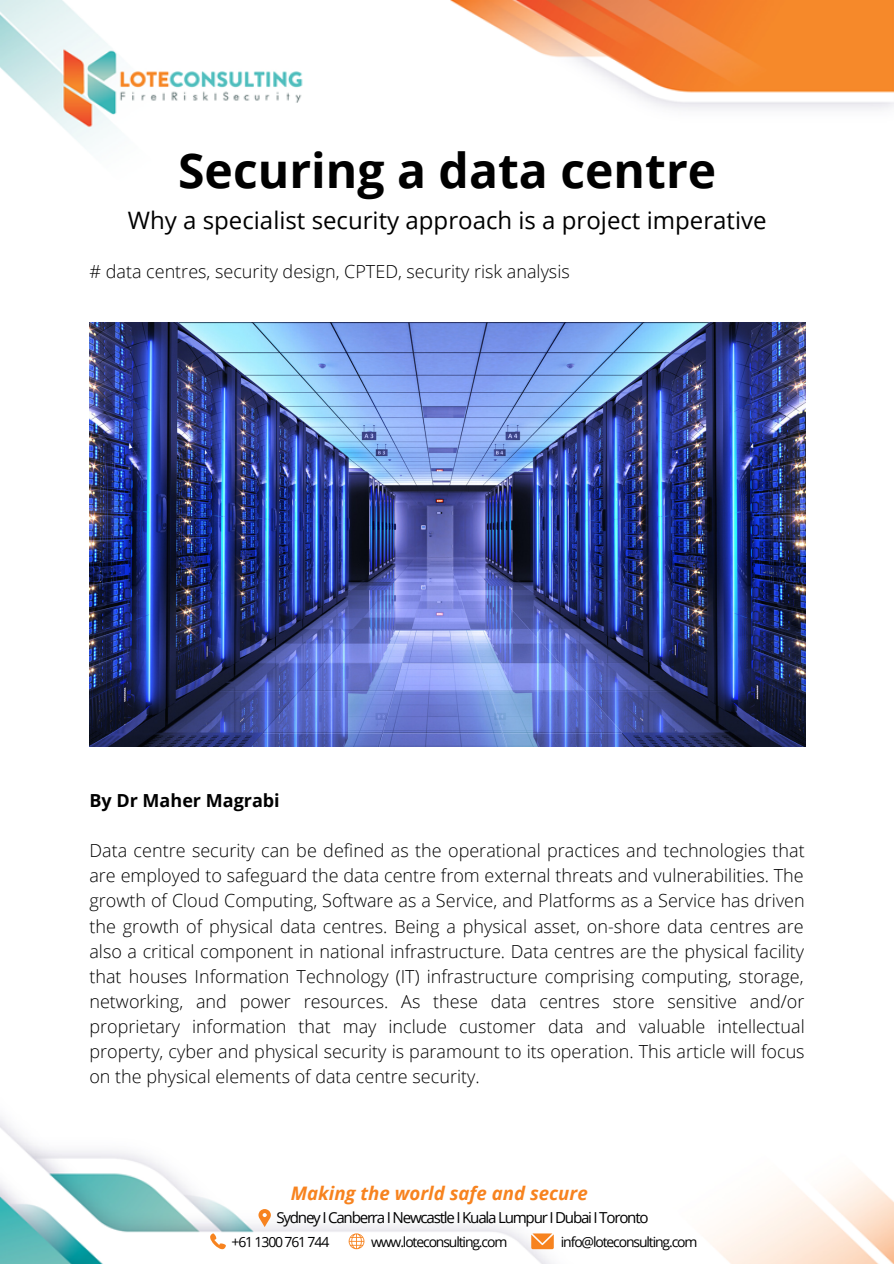
<style>
.page{position:relative;width:894px;height:1264px;background:#fff}
.page>*{position:absolute;margin:0;border:0;box-sizing:border-box;transform-origin:0 0}
.t1{font:700 48px "Open Sans";color:#000}
.t2{font:24px "Open Sans";color:#000}
.t3{font:italic 700 18.6px "Open Sans";color:#f7831f}
.t4{font:300 18px/25px "Open Sans";color:#000;text-align:justify}
.t5{font:700 18px "Open Sans";color:#000}
.t6{font:15.15px "Open Sans";letter-spacing:-.08em;color:#000}
.t7{font:13.95px "Open Sans";letter-spacing:-.08em;color:#000}
</style>
<div class="page">
<img style="left:0;top:0;width:893px;height:1263px">
<svg style="left:258px;top:1208px;width:13px;height:18px"></svg>
<svg style="left:210px;top:1233px;width:16px;height:16px"></svg>
<svg style="left:531px;top:1233px;width:22px;height:16px"></svg>
<svg style="left:348px;top:1233px;width:16px;height:16px"></svg>
<img style="left:89px;top:323px;width:715px;height:423px">
<h1 class="t1" style="left:178px;top:137px;width:539px">Securing a data centre</h1>
<h2 class="t2" style="left:128px;top:203px;width:640px">Why a specialist security approach is a project imperative</h2>
<p class="t4" style="left:89px;top:258px;width:481px"># data centres, security design, CPTED, security risk analysis</p>
<p class="t5" style="left:89px;top:787px;width:192px">By Dr Maher Magrabi</p>
<p class="t4" style="left:89px;top:837px;width:716px">Data centre security can be defined as the operational practices and technologies that are employed to safeguard the data centre from external threats and vulnerabilities. The growth of Cloud Computing, Software as a Service, and Platforms as a Service has driven the growth of physical data centres. Being a physical asset, on-shore data centres are also a critical component in national infrastructure. Data centres are the physical facility that houses Information Technology (IT) infrastructure comprising computing, storage, networking, and power resources. As these data centres store sensitive and/or proprietary information that may include customer data and valuable intellectual property, cyber and physical security is paramount to its operation. This article will focus on the physical elements of data centre security.</p>
<p class="t3" style="left:291px;top:1180px;width:298px">Making the world safe and secure</p>
<p class="t6" style="left:276px;top:1206px;width:373px">Sydney I Canberra I Newcastle I Kuala Lumpur I Dubai I Toronto</p>
<p class="t7" style="left:231px;top:1231px;width:99px">+61 1300 761 744</p>
<p class="t7" style="left:371px;top:1231px;width:138px">www.loteconsulting.com</p>
<p class="t7" style="left:560px;top:1231px;width:138px">info@loteconsulting.com</p>
</div>
